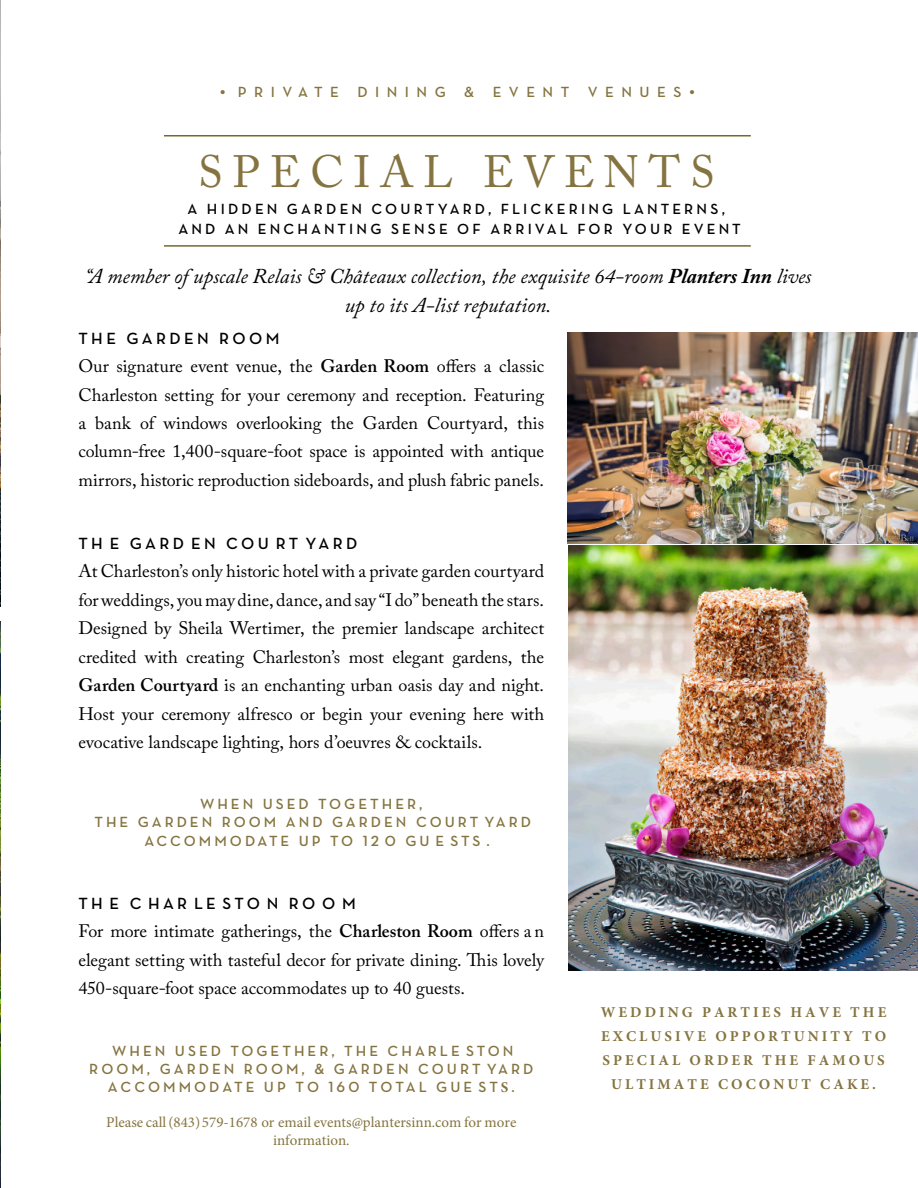
<style>
.page{position:relative;width:918px;height:1188px;background:#fff}
.page>*{position:absolute;margin:0;border:0;box-sizing:border-box;transform-origin:0 0}
.t1{font:45px "Adobe Caslon Pro";letter-spacing:.215em;color:#857440}
.t2{font:italic 21px/28.5px "Adobe Caslon Pro";color:#000;text-align:center}
.t3{font:18px/28.5px "Adobe Caslon Pro";color:#000;text-align:justify}
.t4{font:600 16.5px "Neutra Text";letter-spacing:.2em;color:#000}
.t5{font:600 15px/18.1px "Neutra Text";letter-spacing:.2em;color:#857440;text-align:center}
.t6{font:700 15px/24px "Minion Pro";letter-spacing:.2em;color:#857440;text-align:center}
.t7{font:600 15px/19.5px "Neutra Text";letter-spacing:.205em;color:#000;text-align:center}
.t8{font:15px/18px "Minion Pro";color:#857440;text-align:center}
.t9{font:600 15px "Neutra Text";letter-spacing:.5em;color:#857440}
.s1{font-weight:700}
.s2{font-weight:600}
.s3{font-family:"Neutra Text Demi Fractions";font-weight:400}
.s4{font-family:"Minion Pro";font-weight:700}
</style>
<div class="page">
<img style="left:0;top:0;width:1px;height:606px">
<img style="left:0;top:622px;width:1px;height:566px">
<img style="left:568px;top:332px;width:350px;height:638px">
<hr style="left:164px;top:135px;width:587px;height:2px;background:#77672a">
<hr style="left:164px;top:245px;width:587px;height:2px;background:#77672a">
<p class="t9" style="left:220px;top:82px;width:477px"><sup>.</sup> PRIVATE DINING &amp; EVENT VENUES<sup>.</sup></p>
<h1 class="t1" style="left:198px;top:145px;width:518px">SPECIAL EVENTS</h1>
<p class="t7" style="left:178px;top:199px;width:564px">A HIDDEN GARDEN COURTYARD, FLICKERING LANTERNS,<br>AND AN ENCHANTING SENSE OF ARRIVAL FOR YOUR EVENT</p>
<p class="t2" style="left:85px;top:262px;width:728px">“A member of upscale Relais &amp; Châteaux collection, the exquisite 64-room <span class="s1">Planters Inn</span> lives up to its A-list reputation.</p>
<h2 class="t4" style="left:78px;top:328px;width:203px">THE GARDEN ROOM</h2>
<p class="t3" style="left:78px;top:352px;width:467px">Our signature event venue, the <span class="s2">Garden Room</span> offers a classic Charleston setting for your ceremony and reception. Featuring a bank of windows overlooking the Garden Courtyard, this column-free 1,400-square-foot space is appointed with antique mirrors, historic reproduction sideboards, and plush fabric panels.</p>
<h2 class="t4" style="left:78px;top:533px;width:280px">TH E GARD EN COU RT YARD</h2>
<p class="t3" style="left:78px;top:557px;width:467px">At Charleston’s only historic hotel with a private garden courtyard for weddings, you may dine, dance, and say “I do” beneath the stars.<br>Designed by Sheila Wertimer, the premier landscape architect credited with creating Charleston’s most elegant gardens, the <span class="s2">Garden Courtyard</span> is an enchanting urban oasis day and night.<br>Host your ceremony alfresco or begin your evening here with evocative landscape lighting, hors d’oeuvres &amp; cocktails.</p>
<p class="t5" style="left:95px;top:795px;width:438px">WHEN USED TOGETHER,<br>THE GARDEN ROOM AND GARDEN COURT YARD<br>ACCOMMODATE UP TO <span class="s3">12 0</span> GU E STS .</p>
<h2 class="t4" style="left:78px;top:893px;width:279px">TH E CHARLESTON ROOM</h2>
<p class="t3" style="left:78px;top:917px;width:467px">For more intimate gatherings, the <span class="s2">Charleston Room</span> offers a n elegant setting with tasteful decor for private dining. This lovely 450-square-foot space accommodates up to 40 guests.</p>
<p class="t5" style="left:89px;top:1041px;width:446px">WHEN USED TOGETHER, THE CHARLE STON<br>ROOM, GARDEN ROOM, &amp; GARDEN COURT YARD<br>ACCOMMODATE UP TO <span class="s3">160</span> TOTAL GUE ST<span class="s4">S</span>.</p>
<p class="t8" style="left:106px;top:1113px;width:412px">Please call(843) 579-1678 or email events@plantersinn.com for more information.</p>
<p class="t6" style="left:601px;top:1000px;width:287px">WEDDING PARTIES HAVE THE<br>EXCLUSIVE OPPORTUNITY TO<br>SPECIAL ORDER THE FAMOUS<br>ULTIMATE COCONUT CAKE.</p>
</div>
